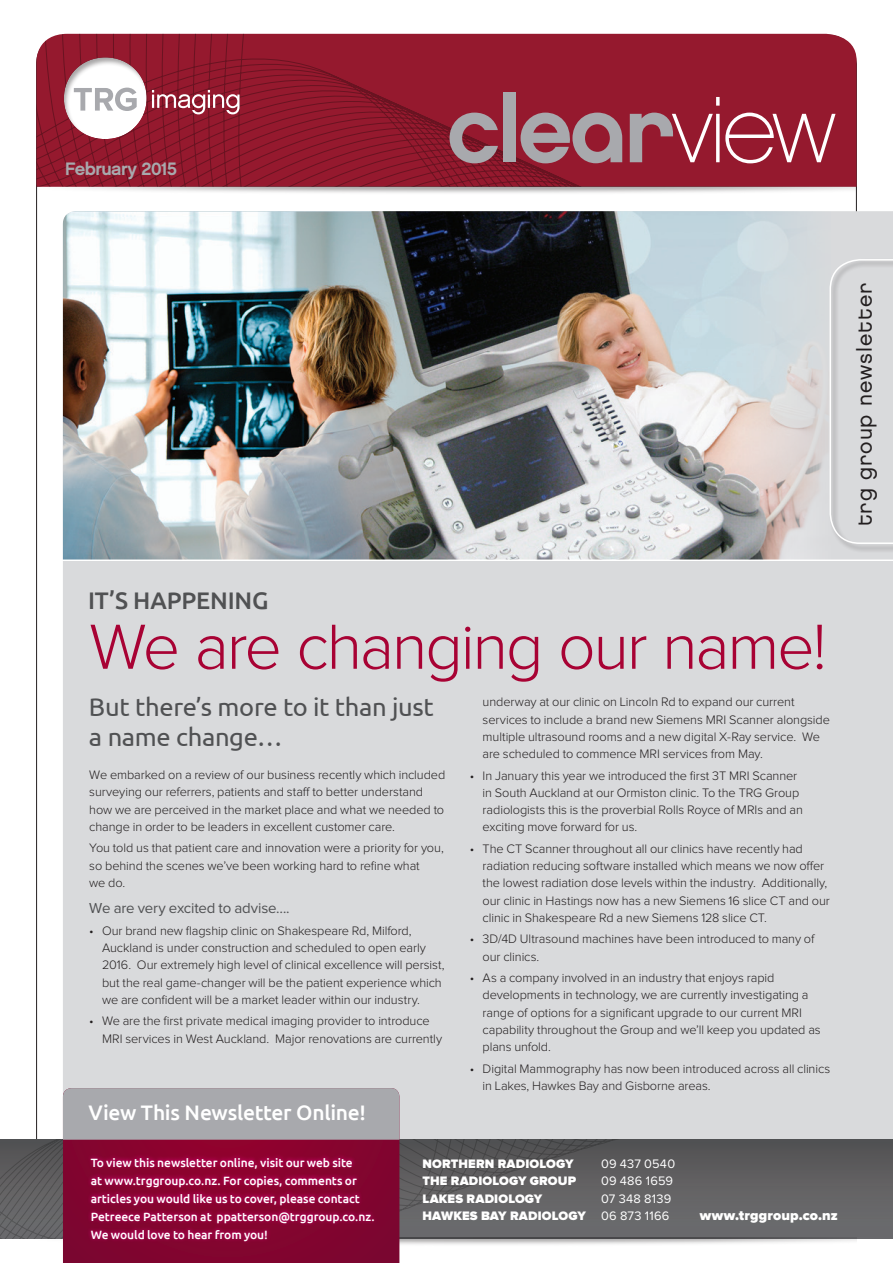
<style>
.page{position:relative;width:893px;height:1263px;background:#fff}
.page>*{position:absolute;margin:0;border:0;box-sizing:border-box;transform-origin:0 0}
.t1{font:94.05px "Chalet New York Nineteen Eighty";color:#a8a9ad}
.t2{font:300 66px "Proxima Nova";letter-spacing:-.035em;color:#a80234}
.t3{font:25.5px/30px "Ubuntu";letter-spacing:-.015em;color:#505153}
.t4{font:500 24px "Ubuntu";letter-spacing:-.005em;color:#505153}
.t5{font:500 21px "Ubuntu";letter-spacing:-.015em;color:#fff}
.t6{font:21px "Chalet London Nineteen Eighty";letter-spacing:.05em;color:#231f20}
.t7{font:18px "Chalet New York Nineteen Sixty";letter-spacing:-.035em;color:#a8a9ad}
.t8{font:15px "Proxima Nova";letter-spacing:-.015em;color:#505153}
.t9{font:900 14.25px "Proxima Nova";letter-spacing:.01em;color:#fff}
.t10{font:300 12.75px/17.2px "Proxima Nova";letter-spacing:-.01em;color:#231f20}
.t11{font:12.75px/17.5px "Proxima Nova";letter-spacing:.015em;color:#fff;text-align:right}
.t12{font:900 12.75px "Proxima Nova";letter-spacing:.01em;color:#fff}
.t13{font:500 12px/18px "Ubuntu";letter-spacing:-.005em;color:#fff}
.s1{font-family:"Chalet New York Nineteen Seventy"}
.s2{font-family:"Chalet Paris Nineteen Eighty";color:#fff}
.s3{font-weight:900}
</style>
<div class="page">
<div style="left:63px;top:211px;width:830px;height:929px;background:#d9dadc"></div>
<img style="left:63px;top:212px;width:767px;height:347px">
<div style="left:829px;top:259px;width:64px;height:294px;background:#cecfd0"></div>
<svg style="left:829px;top:259px;width:64px;height:285px"></svg>
<svg style="left:36px;top:34px;width:821px;height:152px;background:#91192d"></svg>
<svg style="left:0;top:1140px;width:893px;height:98px;background:#5f5f61"></svg>
<img style="left:36px;top:186px;width:821px;height:16px">
<img style="left:36px;top:1237px;width:821px;height:16px">
<svg style="left:63px;top:1140px;width:336px;height:123px;background:#81042e"></svg>
<div style="left:63px;top:1088px;width:336px;height:52px;background:#a8a9ad"></div>
<div style="left:86px;top:1153px;width:292px;height:92px;background:#ed028c;opacity:.75"></div>
<svg style="left:152px;top:90px;width:88px;height:24px"></svg>
<div style="left:63px;top:57px;width:85px;height:84px;background:#231f20;opacity:.4"></div>
<svg style="left:74px;top:88px;width:63px;height:23px"></svg>
<hr style="left:60px;top:559px;width:833px;height:2px;background:#fff">
<h3 class="t7" style="left:65px;top:157px;width:113px">February 2015</h3>
<h1 class="t1" style="left:447px;top:72px;width:391px">cle<span class="s1">a</span>r<span class="s2">view</span></h1>
<h3 class="t6" style="left:852px;top:526px;width:245px;rotate:-90deg">trg group newsletter</h3>
<h3 class="t4" style="left:88px;top:585px;width:182px">IT’S HAPPENING</h3>
<h2 class="t2" style="left:89px;top:617px;width:739px">We are changing our name!</h2>
<h3 class="t3" style="left:89px;top:691px;width:346px">But there’s more to it than just a name change…</h3>
<p class="t10" style="left:89px;top:767px;width:358px">We embarked on a review of our business recently which included surveying our referrers, patients and staff to better understand how we are perceived in the market place and what we needed to change in order to be leaders in excellent customer care.</p>
<p class="t10" style="left:89px;top:840px;width:356px">You told us that patient care and innovation were a priority for you, so behind the scenes we’ve been working hard to refine what<br>we do.</p>
<p class="t8" style="left:89px;top:901px;width:202px">We are very excited to advise….</p>
<p class="t10" style="left:102px;top:922px;width:344px;text-indent:-13px">• Our brand new flagship clinic on Shakespeare Rd, Milford, Auckland is under construction and scheduled to open early 2016. Our extremely high level of clinical excellence will persist, but the real game-changer will be the patient experience which we are confident will be a market leader within our industry.</p>
<p class="t10" style="left:102px;top:1013px;width:342px;text-indent:-13px">• We are the first private medical imaging provider to introduce<br>MRI services in West Auckland. Major renovations are currently</p>
<h3 class="t5" style="left:89px;top:1099px;width:279px">View This Newsletter Online!</h3>
<p class="t10" style="left:483px;top:694px;width:349px">underway at our clinic on Lincoln Rd to expand our current services to include a brand new Siemens MRI Scanner alongside multiple ultrasound rooms and a new digital X-Ray service. We are scheduled to commence MRI services from May.</p>
<p class="t10" style="left:483px;top:767px;width:322px;text-indent:-13px">• In January this year we introduced the first 3T MRI Scanner in South Auckland at our Ormiston clinic. To the TRG Group radiologists this is the proverbial Rolls Royce of MRIs and an exciting move forward for us.</p>
<p class="t10" style="left:483px;top:840px;width:349px;text-indent:-13px">• The CT Scanner throughout all our clinics have recently had radiation reducing software installed which means we now offer the lowest radiation dose levels within the industry. Additionally, our clinic in Hastings now has a new Siemens 16 slice CT and our clinic in Shakespeare Rd a new Siemens 128 slice CT.</p>
<p class="t10" style="left:483px;top:931px;width:333px;text-indent:-13px">• 3D/4D Ultrasound machines have been introduced to many of our clinics.</p>
<p class="t10" style="left:483px;top:970px;width:340px;text-indent:-13px">• As a company involved in an industry that enjoys rapid developments in technology, we are currently investigating a range of options for a significant upgrade to our current MRI capability throughout the Group and we’ll keep you updated as plans unfold.</p>
<p class="t10" style="left:483px;top:1060px;width:349px;text-indent:-13px">• Digital Mammography has now been introduced across all clinics in Lakes, Hawkes Bay and Gisborne areas.</p>
<p class="t13" style="left:91px;top:1153px;width:286px">To view this newsletter online, visit our web site<br>at www.trggroup.co.nz. For copies, comments or articles you would like us to cover, please contact Petreece Patterson at ppatterson@trggroup.co.nz.<br>We would love to hear from you!</p>
<p class="t12" style="left:423px;top:1158px;width:152px">NORTHERN RADIOLOGY</p>
<p class="t11" style="left:601px;top:1155px;width:76px">09 437 0540</p>
<p class="t12" style="left:423px;top:1175px;width:155px">THE RADIOLOGY GROUP</p>
<p class="t11" style="left:601px;top:1173px;width:73px">09 486 1659</p>
<p class="t12" style="left:423px;top:1193px;width:121px">LAKES RADIOLOGY</p>
<p class="t11" style="left:423px;top:1190px;width:250px">07 348 8139<br><span class="s3">HAWKES BAY RADIOLOGY</span> 06 873 1166</p>
<p class="t9" style="left:700px;top:1209px;width:140px">www.trggroup.co.nz</p>
</div>
